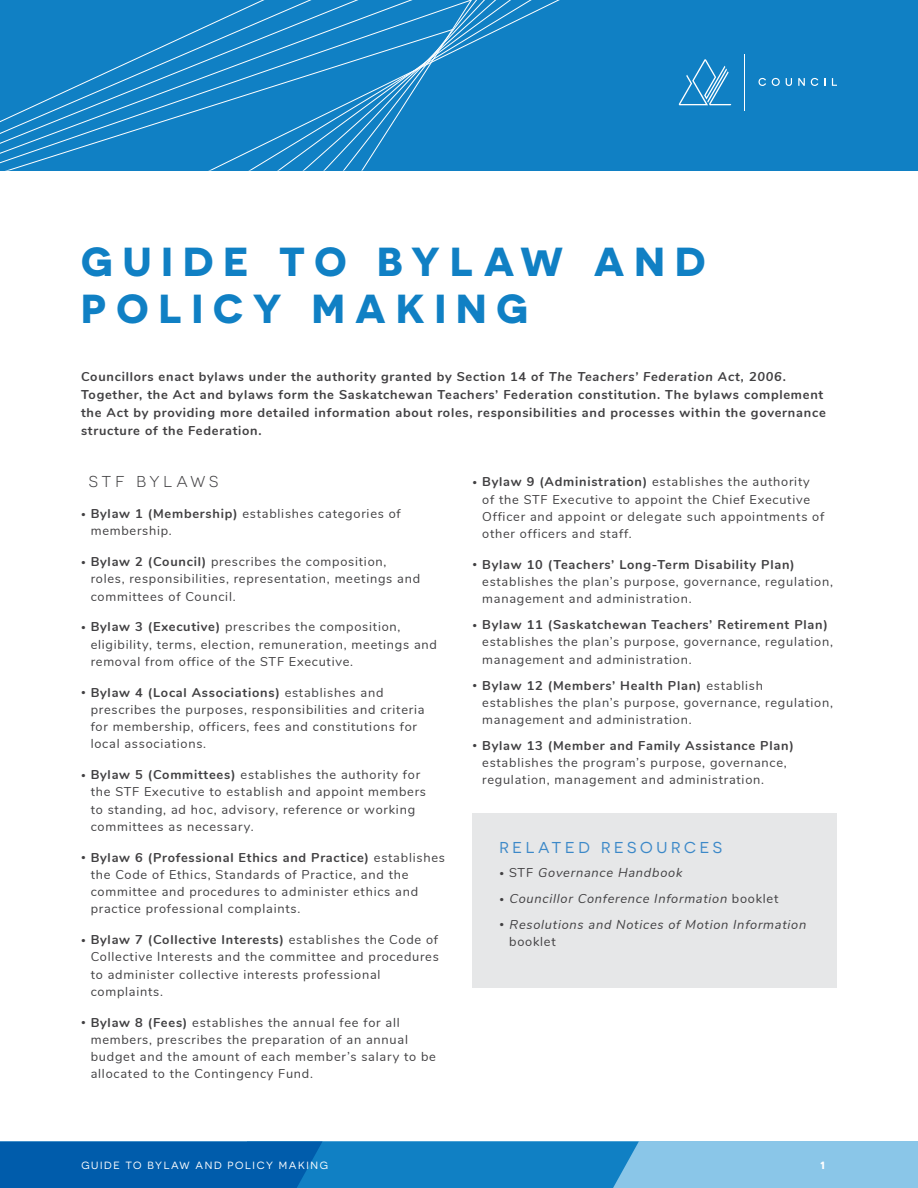
<style>
.page{position:relative;width:918px;height:1188px;background:#fff}
.page>*{position:absolute;margin:0;border:0;box-sizing:border-box;transform-origin:0 0}
.HEADER_1_LARGE{font:700 40.5px/46.5px "Novecentosanswide";letter-spacing:.25em;color:#1080c4}
.SUBHEAD_1A{font:15.75px "Novecentosanswide";letter-spacing:.23em;color:#3b88c8}
.SUBHEAD_1{font:15.75px "Novecentosanswide";letter-spacing:.25em;color:#414042}
.t1{font:12.75px/17.2px "Nunito";letter-spacing:.06em;color:#414042}
.INTRO{font:700 12.75px/18px "Nunito";letter-spacing:.06em;color:#414042}
.t2{font:italic 12.75px/17.2px "Nunito";color:#414042}
.t3{font:10.5px "Novecentosanswide";letter-spacing:.15em;color:#fff}
.t4{font:700 10.5px "Novecentosanswide";color:#fff}
.s1{font-style:italic}
.s2{font-size:9px}
.s3{font-weight:700}
.s4{font-style:normal;font-size:9px}
.s5{font-style:normal}
</style>
<div class="page">
<div style="left:0;top:1142px;width:918px;height:46px;background:#8ac6e8"></div>
<svg style="left:0;top:1142px;width:639px;height:46px"></svg>
<div style="left:0;top:0;width:918px;height:171px;background:#1080c4"></div>
<svg style="left:0;top:0;width:560px;height:171px"></svg>
<svg style="left:759px;top:78px;width:21px;height:8px"></svg>
<svg style="left:786px;top:78px;width:6px;height:8px"></svg>
<svg style="left:798px;top:78px;width:7px;height:8px"></svg>
<svg style="left:811px;top:78px;width:15px;height:8px"></svg>
<svg style="left:832px;top:78px;width:5px;height:8px"></svg>
<hr style="left:744px;top:54px;width:1px;height:57px;background:#fff">
<svg style="left:679px;top:59px;width:53px;height:46px"></svg>
<div style="left:472px;top:813px;width:365px;height:175px;background:#e6e7e8"></div>
<p class="HEADER_1_LARGE" style="left:81px;top:238px;width:626px">GUIDE TO BYLAW AND<br>POLICY MAKING</p>
<p class="INTRO" style="left:81px;top:367px;width:746px">Councillors enact bylaws under the authority granted by Section 14 of <span class="s1">The Teachers’ Federation Act, 2006</span>.<br>Together, the Act and bylaws form the Saskatchewan Teachers’ Federation constitution. The bylaws complement the Act by providing more detailed information about roles, responsibilities and processes within the governance structure of the Federation.</p>
<p class="SUBHEAD_1" style="left:89px;top:473px;width:131px">STF BYLAWS</p>
<p class="t1" style="left:91px;top:504px;width:312px;text-indent:-10px"><span class="s2">•</span> <span class="s3">Bylaw 1 (Membership)</span> establishes categories of membership.</p>
<p class="t1" style="left:91px;top:552px;width:331px;text-indent:-10px"><span class="s2">•</span> <span class="s3">Bylaw 2 (Council)</span> prescribes the composition, roles, responsibilities, representation, meetings and committees of Council.</p>
<p class="t1" style="left:91px;top:618px;width:348px;text-indent:-10px"><span class="s2">•</span> <span class="s3">Bylaw 3 (Executive)</span> prescribes the composition, eligibility, terms, election, remuneration, meetings and removal from office of the STF Executive.</p>
<p class="t1" style="left:91px;top:683px;width:335px;text-indent:-10px"><span class="s2">•</span> <span class="s3">Bylaw 4 (Local Associations)</span> establishes and prescribes the purposes, responsibilities and criteria for membership, officers, fees and constitutions for local associations.</p>
<p class="t1" style="left:91px;top:765px;width:337px;text-indent:-10px"><span class="s2">•</span> <span class="s3">Bylaw 5 (Committees)</span> establishes the authority for the STF Executive to establish and appoint members to standing, ad hoc, advisory, reference or working committees as necessary.</p>
<p class="t1" style="left:91px;top:848px;width:356px;text-indent:-10px"><span class="s2">•</span> <span class="s3">Bylaw 6 (Professional Ethics and Practice)</span> establishes the Code of Ethics, Standards of Practice, and the committee and procedures to administer ethics and practice professional complaints.</p>
<p class="t1" style="left:91px;top:930px;width:350px;text-indent:-10px"><span class="s2">•</span> <span class="s3">Bylaw 7 (Collective Interests)</span> establishes the Code of Collective Interests and the committee and procedures to administer collective interests professional complaints.</p>
<p class="t1" style="left:91px;top:1013px;width:347px;text-indent:-10px"><span class="s2">•</span> <span class="s3">Bylaw 8 (Fees)</span> establishes the annual fee for all members, prescribes the preparation of an annual budget and the amount of each member’s salary to be allocated to the Contingency Fund.</p>
<p class="t1" style="left:482px;top:472px;width:344px;text-indent:-10px"><span class="s2">•</span> <span class="s3">Bylaw 9 (Administration)</span> establishes the authority of the STF Executive to appoint the Chief Executive Officer and appoint or delegate such appointments of other officers and staff.</p>
<p class="t1" style="left:482px;top:555px;width:352px;text-indent:-10px"><span class="s2">•</span> <span class="s3">Bylaw 10 (Teachers’ Long-Term Disability Plan) </span>establishes the plan’s purpose, governance, regulation, management and administration.</p>
<p class="t1" style="left:482px;top:615px;width:352px;text-indent:-10px"><span class="s2">•</span> <span class="s3">Bylaw 11 (Saskatchewan Teachers’ Retirement Plan) </span>establishes the plan’s purpose, governance, regulation, management and administration.</p>
<p class="t1" style="left:482px;top:676px;width:352px;text-indent:-10px"><span class="s2">•</span> <span class="s3">Bylaw 12 (Members’ Health Plan)</span> establish establishes the plan’s purpose, governance, regulation, management and administration.</p>
<p class="t1" style="left:482px;top:736px;width:313px;text-indent:-10px"><span class="s2">•</span> <span class="s3">Bylaw 13 (Member and Family Assistance Plan) </span>establishes the program’s purpose, governance, regulation, management and administration.</p>
<p class="SUBHEAD_1A" style="left:500px;top:839px;width:224px">RELATED RESOURCES</p>
<p class="t2" style="left:500px;top:863px;width:186px"><span class="s4">•</span> <span class="s5">STF</span> Governance Handbook</p>
<p class="t2" style="left:500px;top:889px;width:280px"><span class="s4">•</span> Councillor Conference Information <span class="s5">booklet</span></p>
<p class="t2" style="left:509px;top:915px;width:300px;text-indent:-10px"><span class="s4">•</span> Resolutions and Notices of Motion Information <span class="s5">booklet</span></p>
<p class="t3" style="left:81px;top:1159px;width:248px">GUIDE TO BYLAW AND POLICY MAKING</p>
<p class="t4" style="left:820px;top:1159px;width:7px">1</p>
</div>
